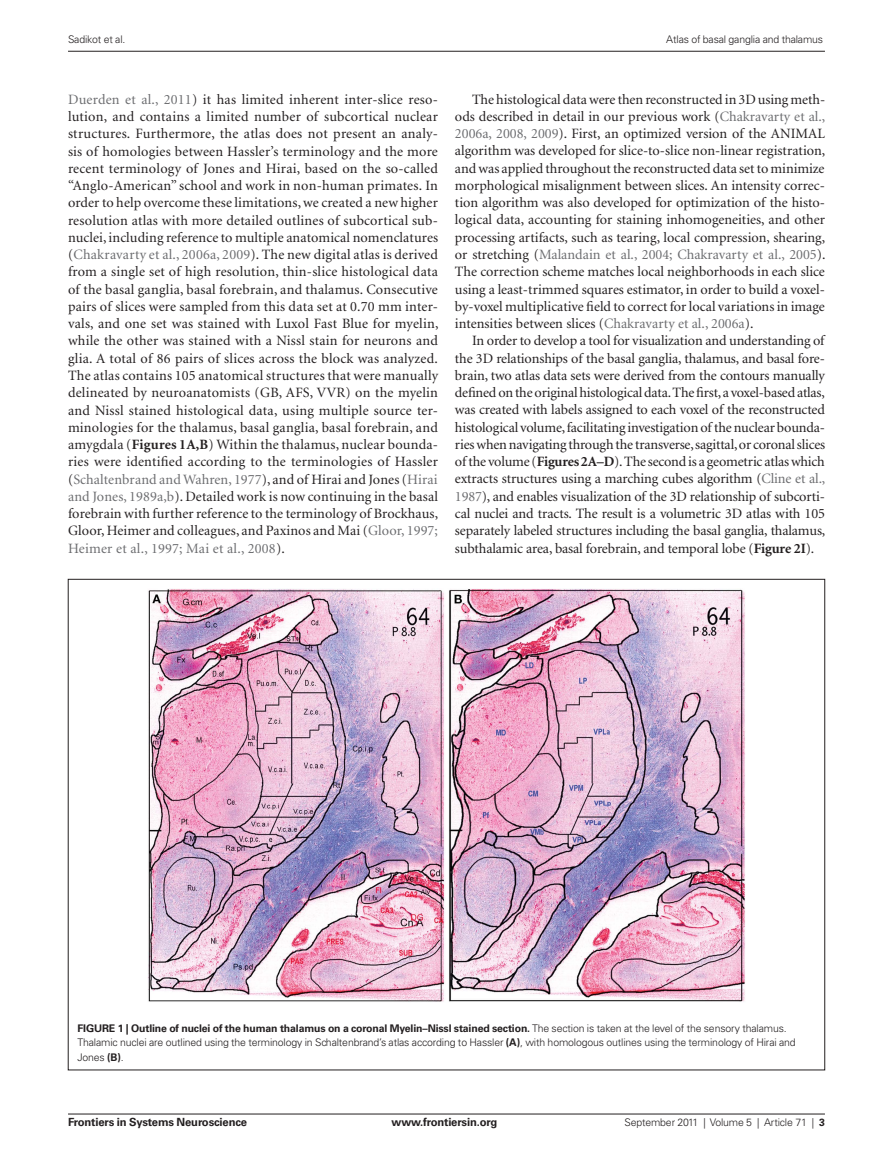
<style>
.page{position:relative;width:893px;height:1170px;background:#fff}
.page>*{position:absolute;margin:0;border:0;box-sizing:border-box;transform-origin:0 0}
.t1{font:14.25px/17.2px "Minion";color:#231f20;text-align:justify}
.t2{font:700 11.25px "Univers";letter-spacing:-.015em;color:#231f20}
.t3{font:300 10.5px/14.2px "Univers";letter-spacing:-.015em;color:#231f20}
.s1{color:#6c6d70}
.s2{font-weight:700}
</style>
<div class="page">
<img style="left:148px;top:588px;width:597px;height:414px">
<hr style="left:68px;top:51px;width:757px;height:1px;background:#231f20">
<hr style="left:68px;top:1113px;width:757px;height:1px;background:#231f20">
<p class="t3" style="left:68px;top:32px;width:59px">Sadikot et al.</p>
<p class="t3" style="left:666px;top:32px;width:158px">Atlas of basal ganglia and thalamus</p>
<p class="t1" style="left:68px;top:91px;width:372px"><span class="s1">Duerden et al., 2011</span>) it has limited inherent inter-slice reso&shy;lution, and contains a limited number of subcortical nuclear structures. Furthermore, the atlas does not present an analy&shy;sis of homologies between Hassler’s terminology and the more recent terminology of Jones and Hirai, based on the so-called “Anglo-American” school and work in non-human primates. In order to help overcome these limitations, we created a new higher resolution atlas with more detailed outlines of subcortical sub&shy;nuclei, including reference to multiple anatomical nomenclatures (<span class="s1">Chakravarty et al., 2006a, 2009</span>). The new digital atlas is derived from a single set of high resolution, thin-slice histological data of the basal ganglia, basal forebrain, and thalamus. Consecutive pairs of slices were sampled from this data set at 0.70 mm inter&shy;vals, and one set was stained with Luxol Fast Blue for myelin, while the other was stained with a Nissl stain for neurons and glia. A total of 86 pairs of slices across the block was analyzed.<br>The atlas contains 105 anatomical structures that were manually delineated by neuroanatomists (GB, AFS, VVR) on the myelin and Nissl stained histological data, using multiple source ter&shy;minologies for the thalamus, basal ganglia, basal forebrain, and amygdala (<span class="s2">Figures 1A,B</span>) Within the thalamus, nuclear bounda&shy;ries were identified according to the terminologies of Hassler (<span class="s1">Schaltenbrand and Wahren, 1977</span>), and of Hirai and Jones (<span class="s1">Hirai and Jones, 1989a,b</span>). Detailed work is now continuing in the basal forebrain with further reference to the terminology of Brockhaus, Gloor, Heimer and colleagues, and Paxinos and Mai (<span class="s1">Gloor, 1997; Heimer et al., 1997; Mai et al., 2008</span>).</p>
<p class="t1" style="left:455px;top:91px;width:372px;text-indent:17px">The histological data were then reconstructed in 3D using meth&shy;ods described in detail in our previous work (<span class="s1">Chakravarty et al., 2006a, 2008, 2009</span>). First, an optimized version of the ANIMAL algorithm was developed for slice-to-slice non-linear registration, and was applied throughout the reconstructed data set to minimize morphological misalignment between slices. An intensity correc&shy;tion algorithm was also developed for optimization of the histo&shy;logical data, accounting for staining inhomogeneities, and other processing artifacts, such as tearing, local compression, shearing, or stretching (<span class="s1">Malandain et al., 2004; Chakravarty et al., 2005</span>).<br>The correction scheme matches local neighborhoods in each slice using a least-trimmed squares estimator, in order to build a voxel&shy;by-voxel multiplicative field to correct for local variations in image intensities between slices (<span class="s1">Chakravarty et al., 2006a</span>).</p>
<p class="t1" style="left:455px;top:332px;width:372px;text-indent:17px">In order to develop a tool for visualization and understanding of the 3D relationships of the basal ganglia, thalamus, and basal fore&shy;brain, two atlas data sets were derived from the contours manually defined on the original histological data. The first, a voxel-based atlas, was created with labels assigned to each voxel of the reconstructed histological volume, facilitating investigation of the nuclear bounda&shy;ries when navigating through the transverse, sagittal, or coronal slices of the volume (<span class="s2">Figures2A–D</span>). The second is a geometric atlas which extracts structures using a marching cubes algorithm (<span class="s1">Cline et al., 1987</span>), and enables visualization of the 3D relationship of subcorti&shy;cal nuclei and tracts. The result is a volumetric 3D atlas with 105 separately labeled structures including the basal ganglia, thalamus, subthalamic area, basal forebrain, and temporal lobe (<span class="s2">Figure 2I</span>).</p>
<p class="t3" style="left:78px;top:1021px;width:720px"><span class="s2">Figure 1 | Outline of nuclei of the human thalamus on a coronal Myelin–Nissl stained section.</span> The section is taken at the level of the sensory thalamus.<br>Thalamic nuclei are outlined using the terminology in Schaltenbrand’s atlas according to Hassler <span class="s2">(A)</span>, with homologous outlines using the terminology of Hirai and<br>Jones <span class="s2">(B)</span>.</p>
<p class="t2" style="left:68px;top:1115px;width:181px">Frontiers in Systems Neuroscience</p>
<p class="t2" style="left:392px;top:1115px;width:107px">www.frontiersin.org</p>
<p class="t3" style="left:624px;top:1115px;width:202px">September 2011 | Volume 5 | Article 71 | <span class="s2">3</span></p>
</div>
